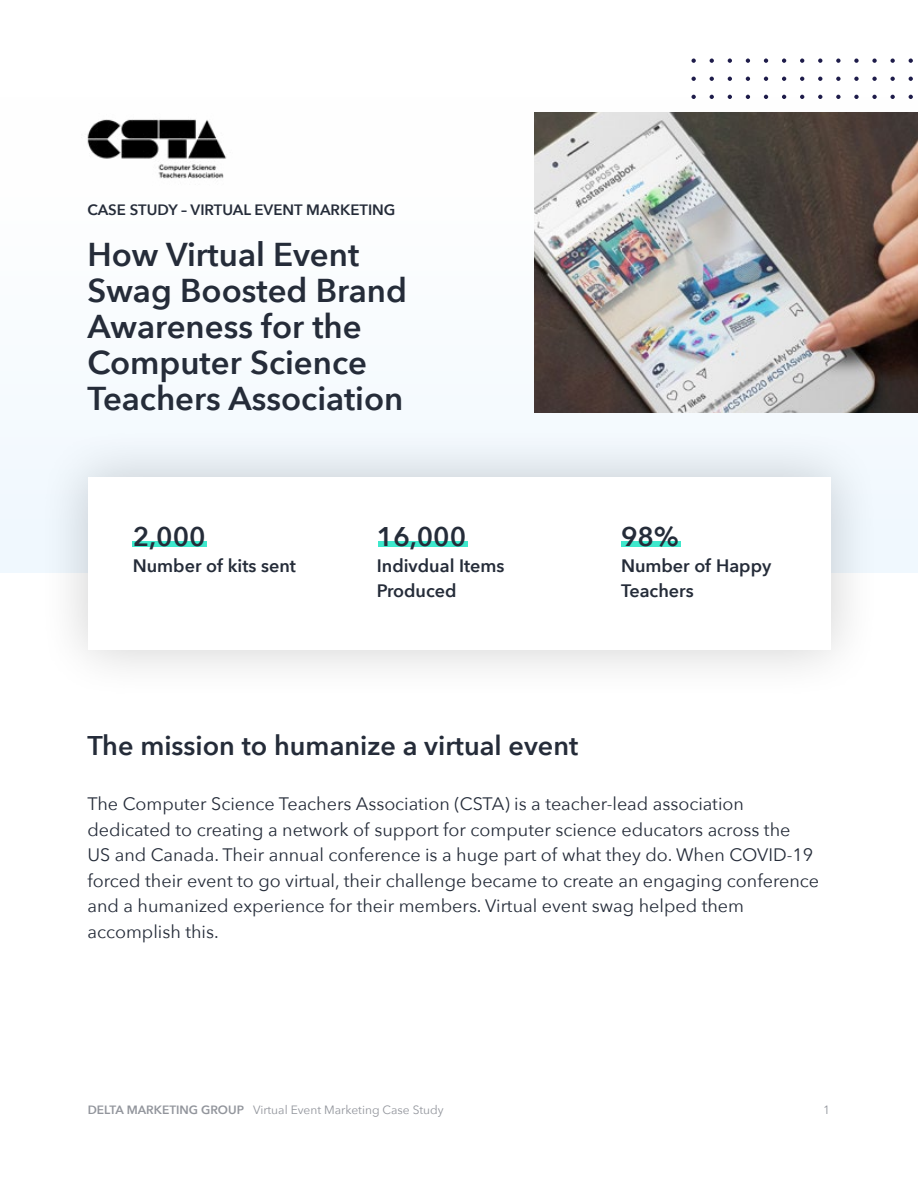
<style>
.page{position:relative;width:918px;height:1188px;background:#fff}
.page>*{position:absolute;margin:0;border:0;box-sizing:border-box;transform-origin:0 0}
.t1{font:600 33px/36px "Avenir Next";color:#252c39}
.t2{font:600 27px "Avenir Next";color:#252c39}
.t3{font:18px/25.5px "Avenir Next";color:#252c39}
.t4{font:600 18px/25.5px "Avenir Next";color:#252c39}
.t5{font:600 15px "Avenir Next";color:#252c39}
.t6{font:12px "Avenir Next";color:#92959c}
.s1{font-weight:600}
</style>
<div class="page">
<div style="left:0;top:98px;width:918px;height:475px;background:#fafcfe"></div>
<div style="left:37px;top:427px;width:845px;height:273px;background:#000;opacity:.19"></div>
<div style="left:88px;top:477px;width:743px;height:173px;background:#fff"></div>
<svg style="left:691px;top:58px;width:222px;height:41px"></svg>
<img style="left:534px;top:112px;width:384px;height:300px">
<img style="left:87px;top:119px;width:140px;height:60px">
<div style="left:133px;top:541px;width:74px;height:6px;background:#3fe8cc"></div>
<div style="left:378px;top:541px;width:90px;height:6px;background:#3fe8cc"></div>
<div style="left:621px;top:541px;width:60px;height:6px;background:#3fe8cc"></div>
<p class="t5" style="left:87px;top:196px;width:310px">CASE STUDY – VIRTUAL EVENT MARKETING</p>
<h1 class="t1" style="left:87px;top:235px;width:321px">How Virtual Event<br>Swag Boosted Brand<br>Awareness for the<br>Computer Science<br>Teachers Association</h1>
<h2 class="t2" style="left:133px;top:513px;width:74px">2,000</h2>
<p class="t4" style="left:133px;top:552px;width:165px">Number of kits sent</p>
<h2 class="t2" style="left:377px;top:513px;width:91px">16,000</h2>
<p class="t4" style="left:377px;top:552px;width:129px">Indivdual Items<br>Produced</p>
<h2 class="t2" style="left:621px;top:513px;width:60px">98%</h2>
<p class="t4" style="left:621px;top:552px;width:152px">Number of Happy<br>Teachers</p>
<h2 class="t2" style="left:87px;top:722px;width:492px">The mission to humanize a virtual event</h2>
<p class="t3" style="left:87px;top:790px;width:733px">The Computer Science Teachers Association (CSTA) is a teacher-lead association dedicated to creating a network of support for computer science educators across the<br>US and Canada. Their annual conference is a huge part of what they do. When COVID-19 forced their event to go virtual, their challenge became to create an engaging conference and a humanized experience for their members. Virtual event swag helped them accomplish this.</p>
<p class="t6" style="left:88px;top:1100px;width:357px"><span class="s1">DELTA MARKETING GROUP</span> Virtual Event Marketing Case Study</p>
<p class="t6" style="left:823px;top:1100px;width:8px">1</p>
</div>
